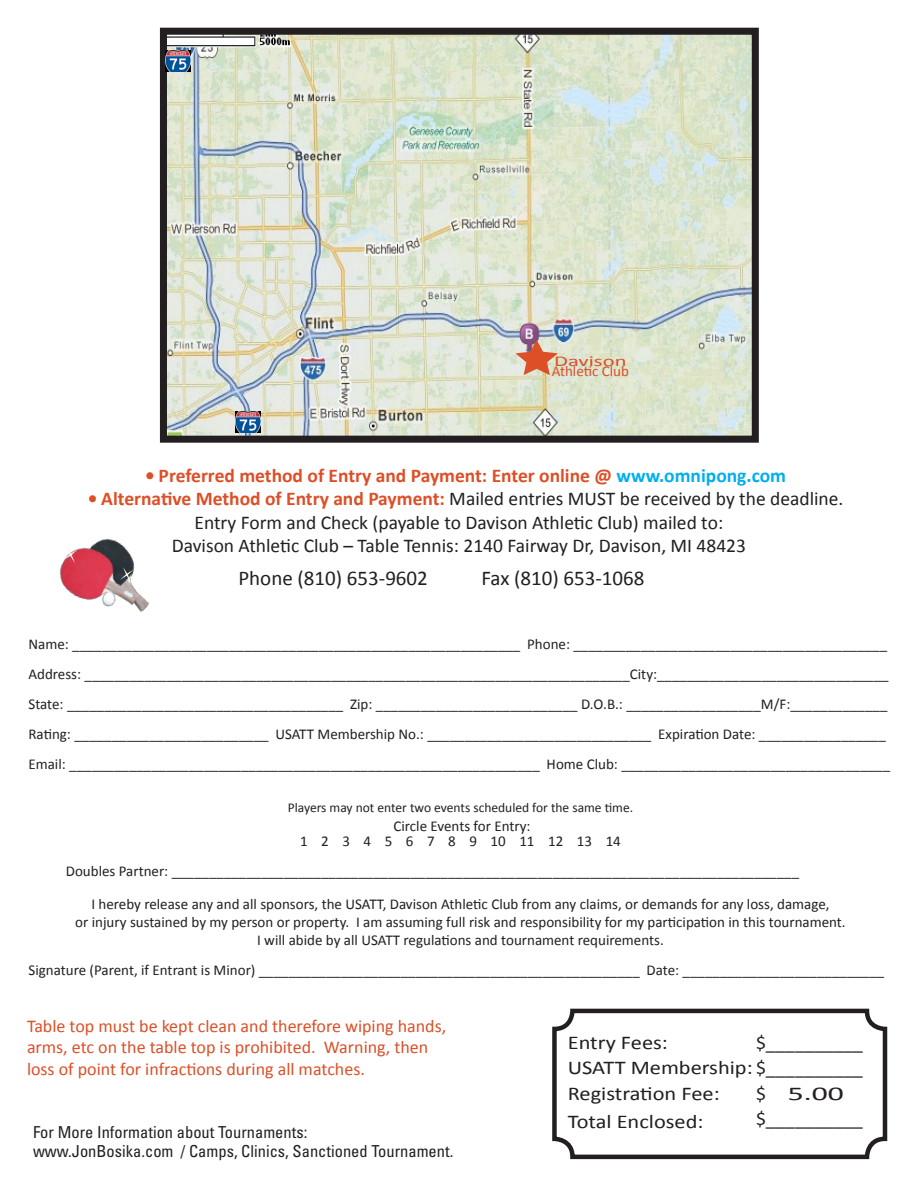
<style>
.page{position:relative;width:918px;height:1188px;background:#fff}
.page>*{position:absolute;margin:0;border:0;box-sizing:border-box;transform-origin:0 0}
.t1{font:21px "Calibri";color:#231f20}
.t2{font:19.5px "Calibri";color:#231f20}
.t3{font:19.5px "Calibri";color:#231f20;scale:1.15 1}
.t4{font:700 19.5px "Calibri";color:#dc4f27}
.t5{font:18px/21.6px "Calibri";color:#dc4f27}
.t6{font:condensed 16.5px "Univers";color:#231f20}
.t7{font:15px "Calibri";color:#231f20}
.t8{font:15px "Calibri";color:#dc4f27}
.t9{font:15px "Calibri";color:#dc4f27;scale:1.51 1}
.t10{font:13.5px "Calibri";color:#231f20}
.s1{color:#00aeef}
.s2{font-weight:700;color:#dc4f27}
</style>
<div class="page">
<img style="left:168px;top:36px;width:583px;height:399px">
<div style="left:160px;top:28px;width:599px;height:415px;border:7px solid #231f20"></div>
<img style="left:166px;top:51px;width:25px;height:20px">
<img style="left:235px;top:412px;width:25px;height:20px">
<img style="left:59px;top:538px;width:90px;height:74px">
<svg style="left:63px;top:546px;width:15px;height:17px"></svg>
<svg style="left:120px;top:567px;width:14px;height:15px"></svg>
<div style="left:552px;top:1009px;width:335px;height:150px;border:4px solid #231f20;border-radius:18px"></div>
<svg style="left:515px;top:340px;width:43px;height:35px"></svg>
<p class="t9" style="left:554px;top:352px;width:50px">Davison</p>
<p class="t8" style="left:552px;top:362px;width:79px">Athletic Club</p>
<p class="t4" style="left:145px;top:463px;width:643px">• Preferred method of Entry and Payment: Enter online @ <span class="s1">www.omnipong.com</span></p>
<p class="t2" style="left:88px;top:487px;width:757px"><span class="s2">• Alternative Method of Entry and Payment:</span> Mailed entries MUST be received by the deadline.</p>
<p class="t2" style="left:195px;top:510px;width:530px">Entry Form and Check (payable to Davison Athletic Club) mailed to:</p>
<p class="t2" style="left:172px;top:533px;width:576px">Davison Athletic Club – Table Tennis: 2140 Fairway Dr, Davison, MI 48423</p>
<p class="t1" style="left:238px;top:565px;width:191px">Phone (810) 653-9602</p>
<p class="t1" style="left:481px;top:565px;width:165px">Fax (810) 653-1068</p>
<p class="t7" style="left:28px;top:635px;width:860px">Name: ____________________________________________________________ Phone: __________________________________________</p>
<p class="t7" style="left:28px;top:665px;width:862px">Address: _________________________________________________________________________City:_______________________________</p>
<p class="t7" style="left:28px;top:695px;width:860px">State: _____________________________________ Zip: ___________________________ D.O.B.: __________________M/F:_____________</p>
<p class="t7" style="left:28px;top:725px;width:859px">Rating: __________________________ USATT Membership No.: ______________________________ Expiration Date: _________________</p>
<p class="t7" style="left:28px;top:755px;width:863px">Email: _______________________________________________________________ Home Club: ____________________________________</p>
<p class="t10" style="left:288px;top:799px;width:347px">Players may not enter two events scheduled for the same time.</p>
<p class="t7" style="left:393px;top:817px;width:139px">Circle Events for Entry:</p>
<p class="t7" style="left:300px;top:832px;width:322px">1 2 3 4 5 6 7 8 9 10 11 12 13 14</p>
<p class="t7" style="left:66px;top:862px;width:735px">Doubles Partner: ____________________________________________________________________________________</p>
<p class="t7" style="left:91px;top:895px;width:740px">I hereby release any and all sponsors, the USATT, Davison Athletic Club from any claims, or demands for any loss, damage,</p>
<p class="t7" style="left:75px;top:913px;width:772px">or injury sustained by my person or property. I am assuming full risk and responsibility for my participation in this tournament.</p>
<p class="t7" style="left:257px;top:931px;width:408px">I will abide by all USATT regulations and tournament requirements.</p>
<p class="t7" style="left:28px;top:961px;width:857px">Signature (Parent, if Entrant is Minor) ___________________________________________________ Date: ___________________________</p>
<p class="t5" style="left:27px;top:1014px;width:421px">Table top must be kept clean and therefore wiping hands, arms, etc on the table top is prohibited. Warning, then loss of point for infractions during all matches.</p>
<p class="t6" style="left:33px;top:1121px;width:276px">For More Information about Tournaments:</p>
<p class="t6" style="left:33px;top:1141px;width:422px">www.JonBosika.com / Camps, Clinics, Sanctioned Tournament.</p>
<p class="t2" style="left:756px;top:1030px;width:108px">$__________</p>
<p class="t2" style="left:756px;top:1081px;width:89px">$ 5.00</p>
<p class="t2" style="left:756px;top:1107px;width:108px">$__________</p>
<p class="t3" style="left:568px;top:1030px;width:89px">Entry Fees:</p>
<p class="t3" style="left:568px;top:1056px;width:258px">USATT Membership:$__________</p>
<p class="t3" style="left:568px;top:1081px;width:134px">Registration Fee:</p>
<p class="t3" style="left:568px;top:1110px;width:120px">Total Enclosed:</p>
</div>
